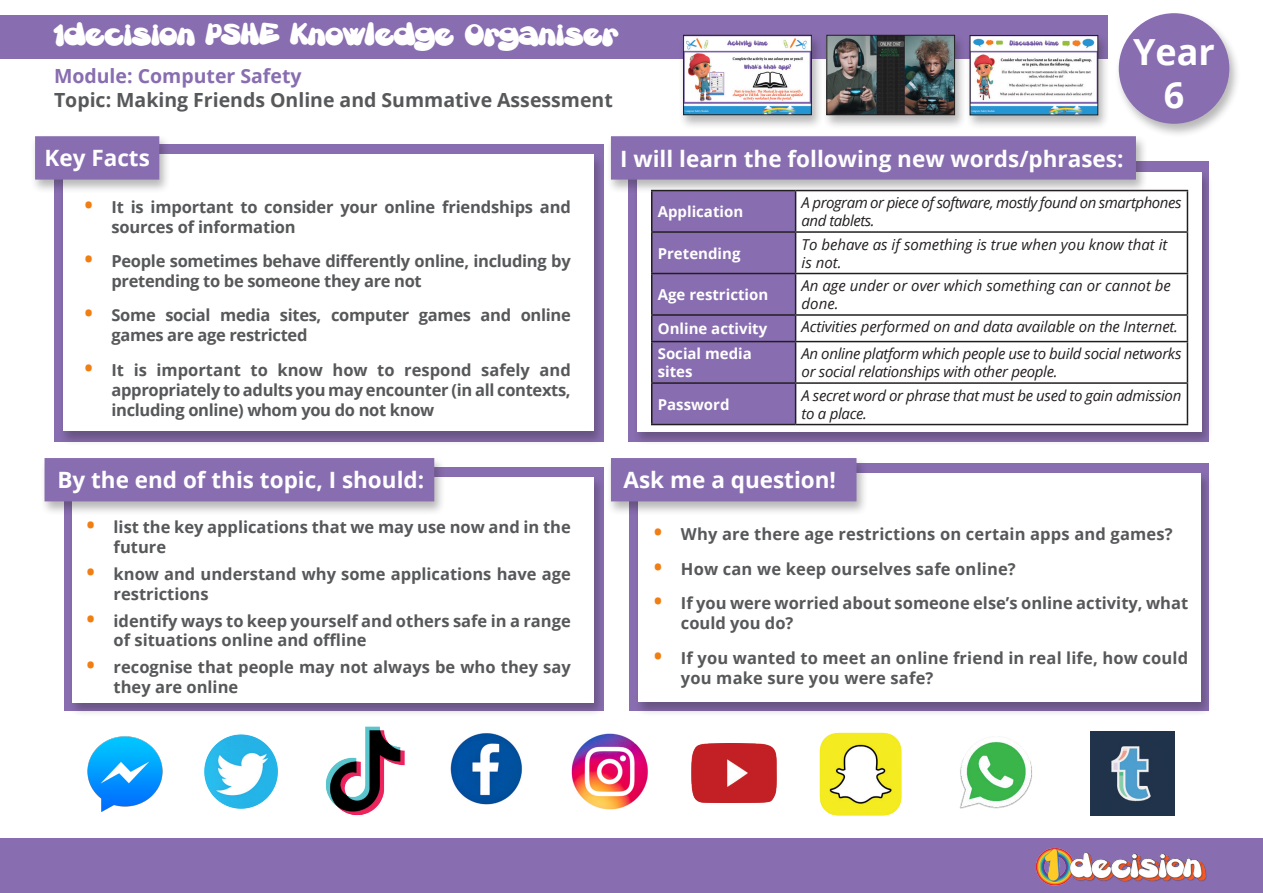
<style>
.page{position:relative;width:1263px;height:893px;background:#fff}
.page>*{position:absolute;margin:0;border:0;box-sizing:border-box;transform-origin:0 0}
.t1{font:700 36px "Open Sans";color:#fff}
.t2{font:700 22.5px "Open Sans";color:#fff}
.t3{font:22.5px "Gretoon";color:#fff}
.t4{font:700 19.5px "Open Sans";color:#57585a}
.t5{font:700 19.5px "Open Sans";color:#886db0}
.t6{font:700 16.5px/19.8px "Open Sans";color:#57585a}
.t7{font:700 16.5px/19.8px "Open Sans";letter-spacing:-.02em;color:#57585a}
.t8{font:italic 15px/18px "Open Sans";letter-spacing:-.02em;color:#231f20}
.t9{font:italic 15px/18px "Open Sans";color:#231f20}
.t10{font:700 15px/18px "Open Sans";color:#fff}
.s1{font-size:22.5px;color:#f07e12}
</style>
<div class="page">
<hr style="left:1262px;top:15px;width:1px;height:44px;background:#c07aac">
<div style="left:54px;top:145px;width:550px;height:297px;background:#886db0"></div>
<div style="left:0;top:839px;width:1263px;height:54px;background:#886db0"></div>
<img style="left:1036px;top:848px;width:171px;height:38px">
<div style="left:0;top:15px;width:1108px;height:44px;background:#886db0"></div>
<div style="left:58px;top:153px;width:547px;height:293px;background:#231f20;opacity:.32"></div>
<div style="left:63px;top:154px;width:530px;height:277px;background:#fff"></div>
<div style="left:31px;top:135px;width:140px;height:60px;background:#231f20;opacity:.32"></div>
<div style="left:35px;top:136px;width:124px;height:44px;background:#886db0;border:2px solid #886db0"></div>
<div style="left:632px;top:171px;width:581px;height:275px;background:#231f20;opacity:.32"></div>
<div style="left:637px;top:172px;width:564px;height:259px;background:#fff"></div>
<div style="left:68px;top:476px;width:538px;height:241px;background:#231f20;opacity:.32"></div>
<div style="left:72px;top:477px;width:521px;height:225px;background:#fff"></div>
<div style="left:630px;top:463px;width:579px;height:248px;background:#886db0"></div>
<div style="left:634px;top:472px;width:579px;height:245px;background:#231f20;opacity:.32"></div>
<div style="left:638px;top:473px;width:563px;height:229px;background:#fff"></div>
<div style="left:40px;top:456px;width:406px;height:60px;background:#231f20;opacity:.32"></div>
<div style="left:45px;top:458px;width:389px;height:43px;background:#886db0"></div>
<div style="left:606px;top:456px;width:262px;height:60px;background:#231f20;opacity:.32"></div>
<div style="left:611px;top:458px;width:245px;height:43px;background:#886db0"></div>
<div style="left:606px;top:135px;width:542px;height:60px;background:#231f20;opacity:.32"></div>
<div style="left:611px;top:136px;width:525px;height:44px;background:#886db0;border:2px solid #886db0"></div>
<hr style="left:651px;top:190px;width:145px;height:1px;background:#231f20">
<hr style="left:796px;top:190px;width:392px;height:1px;background:#231f20">
<hr style="left:1187px;top:191px;width:1px;height:40px;background:#231f20">
<hr style="left:796px;top:231px;width:392px;height:2px;background:#231f20">
<hr style="left:1187px;top:233px;width:1px;height:40px;background:#231f20">
<hr style="left:796px;top:273px;width:392px;height:1px;background:#231f20">
<hr style="left:1187px;top:274px;width:1px;height:40px;background:#231f20">
<hr style="left:796px;top:314px;width:392px;height:2px;background:#231f20">
<div style="left:651px;top:191px;width:145px;height:233px;background:#886db0"></div>
<svg style="left:1187px;top:316px;width:1px;height:25px"></svg>
<hr style="left:651px;top:341px;width:145px;height:1px;background:#231f20">
<hr style="left:651px;top:342px;width:1px;height:40px;background:#231f20">
<hr style="left:796px;top:341px;width:392px;height:1px;background:#231f20">
<hr style="left:795px;top:342px;width:1px;height:40px;background:#231f20">
<hr style="left:1187px;top:342px;width:1px;height:40px;background:#231f20">
<hr style="left:651px;top:382px;width:145px;height:2px;background:#231f20">
<hr style="left:651px;top:384px;width:1px;height:40px;background:#231f20">
<hr style="left:796px;top:382px;width:392px;height:2px;background:#231f20">
<hr style="left:795px;top:384px;width:1px;height:40px;background:#231f20">
<hr style="left:1187px;top:384px;width:1px;height:40px;background:#231f20">
<hr style="left:651px;top:424px;width:145px;height:1px;background:#231f20">
<hr style="left:796px;top:424px;width:392px;height:1px;background:#231f20">
<div style="left:822px;top:33px;width:145px;height:97px;background:#231f20;opacity:.32"></div>
<img style="left:828px;top:37px;width:125px;height:76px">
<div style="left:826px;top:35px;width:129px;height:80px;border:1px solid #231f20"></div>
<div style="left:965px;top:34px;width:145px;height:96px;background:#231f20;opacity:.32"></div>
<img style="left:972px;top:37px;width:124px;height:76px">
<div style="left:970px;top:35px;width:128px;height:80px;border:1px solid #231f20"></div>
<div style="left:679px;top:33px;width:144px;height:97px;background:#231f20;opacity:.32"></div>
<img style="left:685px;top:37px;width:125px;height:76px">
<div style="left:683px;top:35px;width:129px;height:80px;border:1px solid #231f20"></div>
<div style="left:1114px;top:12px;width:127px;height:127px;background:#231f20;opacity:.32"></div>
<div style="left:1119px;top:14px;width:109px;height:109px;background:#886db0;border-radius:50%"></div>
<div style="left:1119px;top:13px;width:110px;height:111px;border:2px solid #886db0;border-radius:50%"></div>
<img style="left:204px;top:734px;width:74px;height:75px">
<img style="left:450px;top:733px;width:72px;height:72px">
<img style="left:571px;top:733px;width:77px;height:77px">
<img style="left:819px;top:732px;width:83px;height:83px">
<img style="left:1090px;top:731px;width:85px;height:84px">
<img style="left:87px;top:736px;width:76px;height:76px">
<img style="left:325px;top:726px;width:80px;height:90px">
<img style="left:692px;top:743px;width:84px;height:59px">
<img style="left:959px;top:737px;width:73px;height:72px">
<p class="t3" style="left:55px;top:21px;width:564px">1decision PSHE Knowledge Organiser</p>
<p class="t5" style="left:54px;top:63px;width:249px">Module: Computer Safety</p>
<p class="t4" style="left:54px;top:86px;width:560px">Topic: Making Friends Online and Summative Assessment</p>
<p class="t2" style="left:45px;top:141px;width:107px">Key Facts</p>
<p class="t6" style="left:112px;top:197px;width:461px;text-indent:-27px"><span class="s1">•</span> It is important to consider your online friendships and sources of information</p>
<p class="t7" style="left:112px;top:251px;width:461px;text-indent:-27px"><span class="s1">•</span> People sometimes behave differently online, including by pretending to be someone they are not</p>
<p class="t7" style="left:112px;top:305px;width:461px;text-indent:-27px"><span class="s1">•</span> Some social media sites, computer games and online games are age restricted</p>
<p class="t6" style="left:85px;top:360px;width:488px"><span class="s1">•</span> It is important to know how to respond safely and</p>
<p class="t7" style="left:112px;top:380px;width:461px">appropriately to adults you may encounter (in all contexts, including online) whom you do not know</p>
<p class="t1" style="left:1133px;top:26px;width:83px">Year</p>
<p class="t1" style="left:1164px;top:69px;width:22px">6</p>
<p class="t2" style="left:620px;top:142px;width:505px">I will learn the following new words/phrases:</p>
<p class="t10" style="left:658px;top:202px;width:87px">Application</p>
<p class="t8" style="left:802px;top:193px;width:381px">A program or piece of software, mostly found on smartphones and tablets.</p>
<p class="t10" style="left:658px;top:244px;width:84px">Pretending</p>
<p class="t9" style="left:802px;top:235px;width:367px">To behave as if something is true when you know that it is not.</p>
<p class="t10" style="left:658px;top:285px;width:112px">Age restriction</p>
<p class="t9" style="left:802px;top:276px;width:371px">An age under or over which something can or cannot be done.</p>
<p class="t10" style="left:658px;top:319px;width:111px">Online activity</p>
<p class="t8" style="left:802px;top:318px;width:378px">Activities performed on and data available on the Internet.</p>
<p class="t10" style="left:658px;top:344px;width:96px">Social media sites</p>
<p class="t8" style="left:802px;top:344px;width:381px">An online platform which people use to build social networks or social relationships with other people.</p>
<p class="t10" style="left:658px;top:395px;width:73px">Password</p>
<p class="t8" style="left:802px;top:386px;width:381px">A secret word or phrase that must be used to gain admission to a place.</p>
<p class="t2" style="left:57px;top:464px;width:368px">By the end of this topic, I should:</p>
<p class="t2" style="left:624px;top:464px;width:214px">Ask me a question!</p>
<p class="t6" style="left:114px;top:517px;width:459px;text-indent:-27px"><span class="s1">•</span> list the key applications that we may use now and in the future</p>
<p class="t6" style="left:114px;top:563px;width:459px;text-indent:-27px"><span class="s1">•</span> know and understand why some applications have age restrictions</p>
<p class="t6" style="left:114px;top:610px;width:459px;text-indent:-27px"><span class="s1">•</span> identify ways to keep yourself and others safe in a range of situations online and offline</p>
<p class="t6" style="left:114px;top:657px;width:459px;text-indent:-27px"><span class="s1">•</span> recognise that people may not always be who they say they are online</p>
<p class="t6" style="left:654px;top:524px;width:520px"><span class="s1">•</span> Why are there age restrictions on certain apps and games?</p>
<p class="t6" style="left:654px;top:558px;width:363px"><span class="s1">•</span> How can we keep ourselves safe online?</p>
<p class="t6" style="left:681px;top:593px;width:509px;text-indent:-27px"><span class="s1">•</span> If you were worried about someone else’s online activity, what could you do?</p>
<p class="t6" style="left:681px;top:648px;width:509px;text-indent:-27px"><span class="s1">•</span> If you wanted to meet an online friend in real life, how could you make sure you were safe?</p>
</div>
